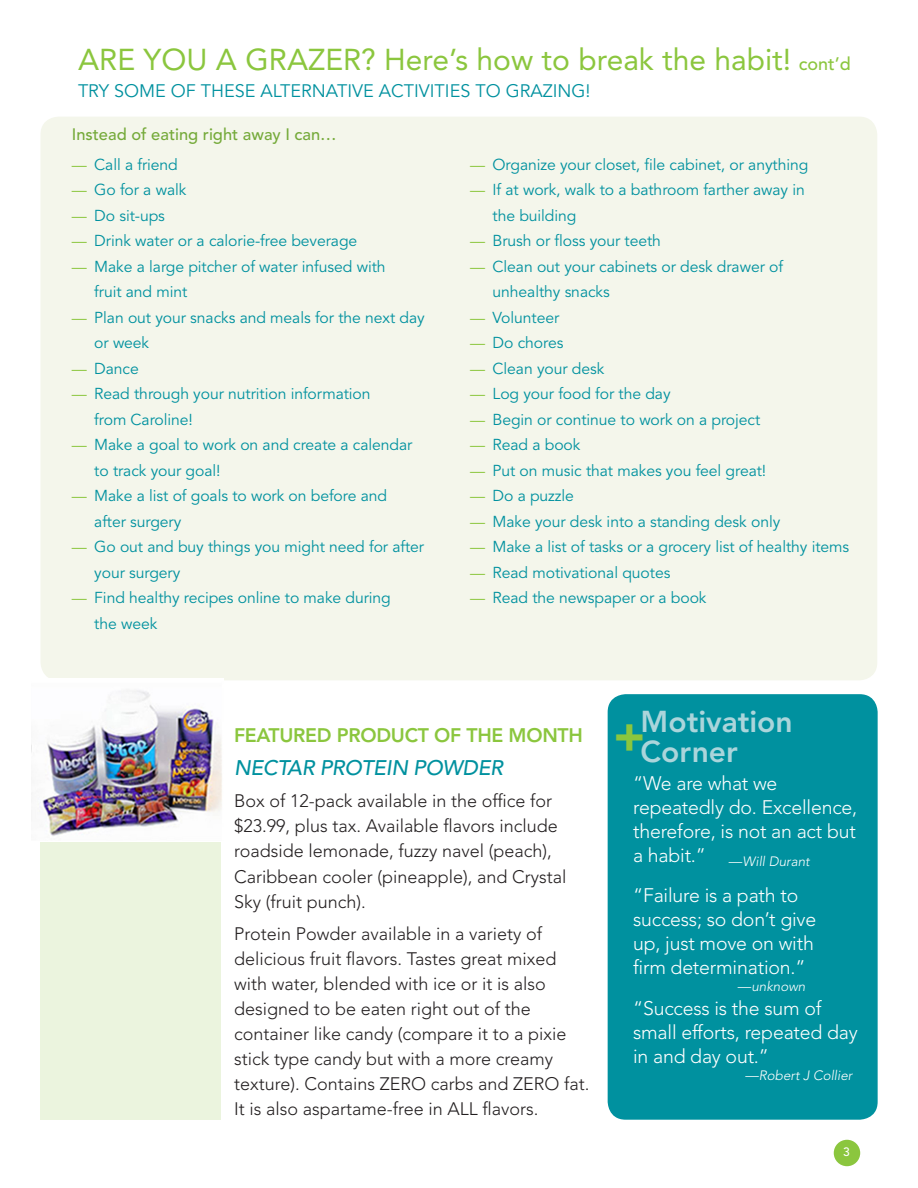
<style>
.page{position:relative;width:918px;height:1188px;background:#fff}
.page>*{position:absolute;margin:0;border:0;box-sizing:border-box;transform-origin:0 0}
.t1{font:900 48px "Avenir LT Std";color:#8bc63e}
.t2{font:30px "Avenir LT Std";color:#8bc63e}
.t3{font:800 30px "Avenir LT Std";color:#abd5db}
.t4{font:italic 500 21px "Avenir LT Std";letter-spacing:-.015em;color:#00919f}
.t5{font:300 19.5px/24px "Avenir LT Std";letter-spacing:-.01em;color:#fff}
.t6{font:800 19.5px "Avenir LT Std";letter-spacing:-.015em;color:#8bc63e}
.t7{font:300 18px/25px "Avenir LT Std";color:#231f20}
.t8{font:18px "Avenir LT Std";color:#00919f}
.t9{font:500 16.5px "Avenir LT Std";color:#75aa3a}
.t10{font:15.75px/25.5px "Avenir LT Std";letter-spacing:-.005em;color:#00919f}
.t11{font:italic 300 13.5px "Avenir LT Std";color:#fff}
.t12{font:500 12px "Avenir LT Std";color:#fff}
.s1{font-weight:500;font-size:18px}
.s2{font-size:15px;color:#8bc63e}
.s3{font-family:"Adobe Caslon Pro";font-weight:400;font-style:normal}
</style>
<div class="page">
<div style="left:834px;top:1140px;width:26px;height:26px;background:#8bc63e;border-radius:50%"></div>
<div style="left:40px;top:117px;width:837px;height:563px;background:#f4f6eb;border-radius:18px"></div>
<div style="left:608px;top:694px;width:270px;height:426px;background:#00919f;border-radius:18px"></div>
<div style="left:40px;top:842px;width:181px;height:278px;background:#ebf4de"></div>
<img style="left:39px;top:679px;width:185px;height:157px">
<p class="t2" style="left:78px;top:42px;width:774px">ARE YOU A GRAZER? Here’s how to break the habit! <span class="s1">cont’d</span></p>
<p class="t8" style="left:78px;top:80px;width:514px">TRY SOME OF THESE ALTERNATIVE ACTIVITIES TO GRAZING!</p>
<p class="t9" style="left:72px;top:125px;width:266px">Instead of eating right away I can…</p>
<p class="t10" style="left:72px;top:152px;width:108px"><span class="s2">—</span> Call a friend</p>
<p class="t10" style="left:72px;top:177px;width:116px"><span class="s2">—</span> Go for a walk</p>
<p class="t10" style="left:72px;top:203px;width:95px"><span class="s2">—</span> Do sit-ups</p>
<p class="t10" style="left:72px;top:228px;width:287px"><span class="s2">—</span> Drink water or a calorie-free beverage</p>
<p class="t10" style="left:94px;top:254px;width:293px;text-indent:-23px"><span class="s2">—</span> Make a large pitcher of water infused with fruit and mint</p>
<p class="t10" style="left:94px;top:305px;width:332px;text-indent:-23px"><span class="s2">—</span> Plan out your snacks and meals for the next day or week</p>
<p class="t10" style="left:72px;top:356px;width:69px"><span class="s2">—</span> Dance</p>
<p class="t10" style="left:94px;top:381px;width:278px;text-indent:-23px"><span class="s2">—</span> Read through your nutrition information from Caroline!</p>
<p class="t10" style="left:94px;top:432px;width:320px;text-indent:-23px"><span class="s2">—</span> Make a goal to work on and create a calendar to track your goal!</p>
<p class="t10" style="left:94px;top:483px;width:294px;text-indent:-23px"><span class="s2">—</span> Make a list of goals to work on before and after surgery</p>
<p class="t10" style="left:94px;top:534px;width:331px;text-indent:-23px"><span class="s2">—</span> Go out and buy things you might need for after your surgery</p>
<p class="t10" style="left:94px;top:585px;width:298px;text-indent:-23px"><span class="s2">—</span> Find healthy recipes online to make during the week</p>
<p class="t10" style="left:470px;top:152px;width:340px"><span class="s2">—</span> Organize your closet, file cabinet, or anything</p>
<p class="t10" style="left:493px;top:177px;width:314px;text-indent:-23px"><span class="s2">—</span> If at work, walk to a bathroom farther away in the building</p>
<p class="t10" style="left:470px;top:228px;width:193px"><span class="s2">—</span> Brush or floss your teeth</p>
<p class="t10" style="left:493px;top:254px;width:292px;text-indent:-23px"><span class="s2">—</span> Clean out your cabinets or desk drawer of unhealthy snacks</p>
<p class="t10" style="left:470px;top:305px;width:91px"><span class="s2">—</span> Volunteer</p>
<p class="t10" style="left:470px;top:330px;width:95px"><span class="s2">—</span> Do chores</p>
<p class="t10" style="left:470px;top:356px;width:136px"><span class="s2">—</span> Clean your desk</p>
<p class="t10" style="left:470px;top:381px;width:202px"><span class="s2">—</span> Log your food for the day</p>
<p class="t10" style="left:470px;top:407px;width:292px"><span class="s2">—</span> Begin or continue to work on a project</p>
<p class="t10" style="left:470px;top:432px;width:112px"><span class="s2">—</span> Read a book</p>
<p class="t10" style="left:470px;top:458px;width:298px"><span class="s2">—</span> Put on music that makes you feel great!</p>
<p class="t10" style="left:470px;top:483px;width:105px"><span class="s2">—</span> Do a puzzle</p>
<p class="t10" style="left:470px;top:509px;width:312px"><span class="s2">—</span> Make your desk into a standing desk only</p>
<p class="t10" style="left:470px;top:534px;width:381px"><span class="s2">—</span> Make a list of tasks or a grocery list of healthy items</p>
<p class="t10" style="left:470px;top:560px;width:202px"><span class="s2">—</span> Read motivational quotes</p>
<p class="t10" style="left:470px;top:585px;width:238px"><span class="s2">—</span> Read the newspaper or a book</p>
<p class="t6" style="left:234px;top:723px;width:350px">FEATURED PRODUCT OF THE MONTH</p>
<p class="t4" style="left:234px;top:756px;width:270px">NECTAR PROTEIN POWDER</p>
<p class="t7" style="left:234px;top:788px;width:334px">Box of 12-pack available in the office for $23.99, plus tax. Available flavors include roadside lemonade, fuzzy navel (peach), Caribbean cooler (pineapple), and Crystal Sky (fruit punch).</p>
<p class="t7" style="left:234px;top:921px;width:357px">Protein Powder available in a variety of delicious fruit flavors. Tastes great mixed with water, blended with ice or it is also designed to be eaten right out of the container like candy (compare it to a pixie stick type candy but with a more creamy texture). Contains ZERO carbs and ZERO fat.<br>It is also aspartame-free in ALL flavors.</p>
<p class="t3" style="left:641px;top:703px;width:154px">Motivation</p>
<p class="t1" style="left:614px;top:707px;width:33px">+</p>
<p class="t3" style="left:641px;top:733px;width:99px">Corner</p>
<p class="t5" style="left:633px;top:772px;width:226px">“We are what we repeatedly do. Excellence, therefore, is not an act but a habit.”</p>
<p class="t5" style="left:633px;top:884px;width:185px">“Failure is a path to success; so don’t give up, just move on with firm determination.”</p>
<p class="t5" style="left:633px;top:996px;width:226px">“Success is the sum of small efforts, repeated day in and day out.”</p>
<p class="t11" style="left:729px;top:854px;width:82px"><span class="s3">—</span>Will Durant</p>
<p class="t11" style="left:738px;top:978px;width:69px"><span class="s3">—</span>unknown</p>
<p class="t11" style="left:745px;top:1067px;width:109px"><span class="s3">—</span>Robert J Collier</p>
<p class="t12" style="left:843px;top:1145px;width:8px">3</p>
</div>
